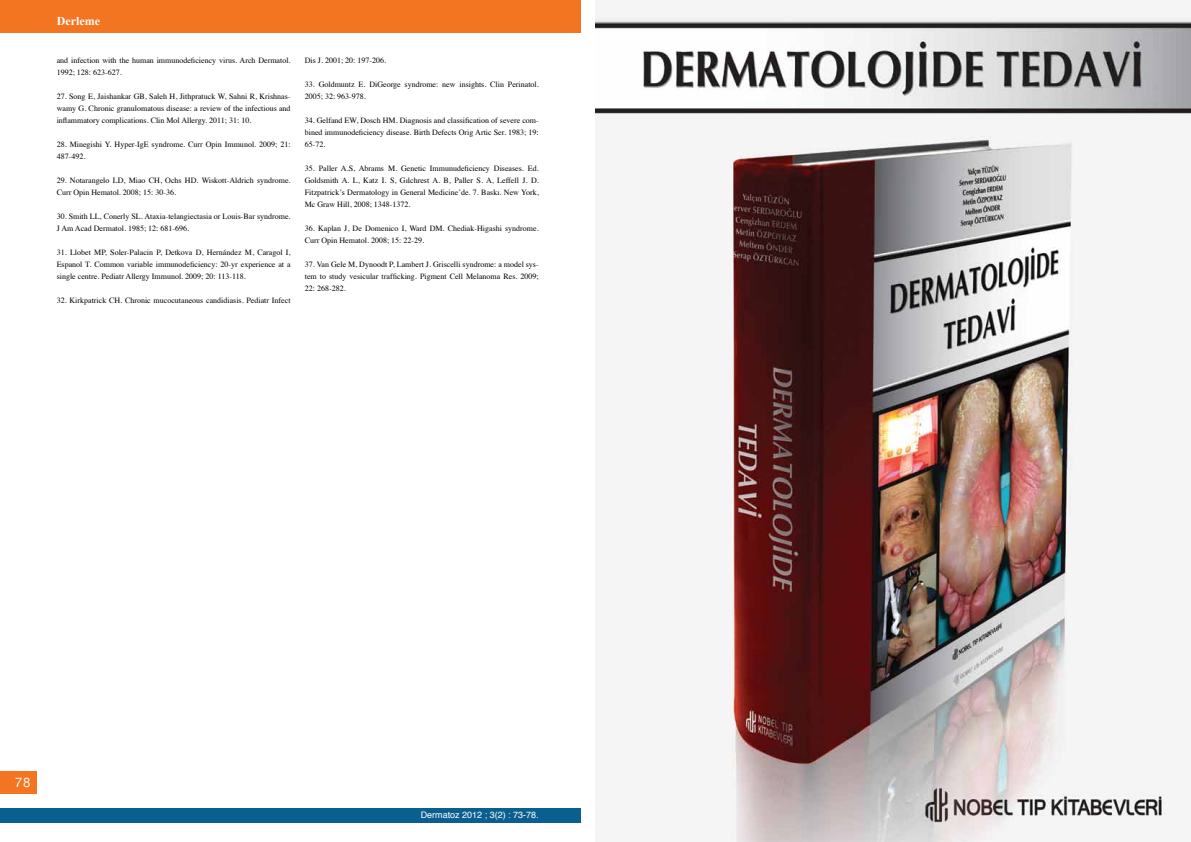
<style>
.page{position:relative;width:1191px;height:842px;background:#fff}
.page>*{position:absolute;margin:0;border:0;box-sizing:border-box;transform-origin:0 0}
.t1{font:700 12px "Times New Roman";color:#fff}
.t2{font:12px "Geneva";color:#fff}
.t3{font:9px "Helvetica";color:#fff}
.t4{font:8px/12px "Times";color:#000}
</style>
<div class="page">
<div style="left:0;top:771px;width:37px;height:23px;background:#f47521"></div>
<div style="left:0;top:0;width:595px;height:33px;background:#f47521"></div>
<div style="left:0;top:808px;width:595px;height:14px;background:#09608f"></div>
<div style="left:581px;top:0;width:610px;height:842px;background:#fff"></div>
<img style="left:595px;top:15px;width:596px;height:827px">
<h1 class="t1" style="left:57px;top:13px;width:45px">Derleme</h1>
<p class="t4" style="left:57px;top:53px;width:235px">and infection with the human immunodeficiency virus. Arch Dermatol.<br>1992; 128: 623-627.</p>
<p class="t4" style="left:57px;top:89px;width:235px;text-align:justify">27. Song E, Jaishankar GB, Saleh H, Jithpratuck W, Sahni R, Krishnas&shy;wamy G. Chronic granulomatous disease: a review of the infectious and inflammatory complications. Clin Mol Allergy. 2011; 31: 10.</p>
<p class="t4" style="left:57px;top:137px;width:235px">28. Minegishi Y. Hyper-IgE syndrome. Curr Opin Immunol. 2009; 21:<br>487-492.</p>
<p class="t4" style="left:57px;top:173px;width:235px">29. Notarangelo LD, Miao CH, Ochs HD. Wiskott-Aldrich syndrome.<br>Curr Opin Hematol. 2008; 15: 30-36.</p>
<p class="t4" style="left:57px;top:209px;width:235px">30. Smith LL, Conerly SL. Ataxia-telangiectasia or Louis-Bar syndrome.<br>J Am Acad Dermatol. 1985; 12: 681-696.</p>
<p class="t4" style="left:57px;top:245px;width:235px;text-align:justify">31. Llobet MP, Soler-Palacin P, Detkova D, Hernández M, Caragol I, Espanol T. Common variable immunodeficiency: 20-yr experience at a single centre. Pediatr Allergy Immunol. 2009; 20: 113-118.</p>
<p class="t4" style="left:57px;top:293px;width:235px">32. Kirkpatrick CH. Chronic mucocutaneous candidiasis. Pediatr Infect</p>
<p class="t4" style="left:305px;top:53px;width:83px">Dis J. 2001; 20: 197-206.</p>
<p class="t4" style="left:305px;top:77px;width:235px">33. Goldmuntz E. DiGeorge syndrome: new insights. Clin Perinatol.<br>2005; 32: 963-978.</p>
<p class="t4" style="left:305px;top:113px;width:235px;text-align:justify">34. Gelfand EW, Dosch HM. Diagnosis and classification of severe com&shy;bined immunodeficiency disease. Birth Defects Orig Artic Ser. 1983; 19:<br>65-72.</p>
<p class="t4" style="left:305px;top:161px;width:235px;text-align:justify">35. Paller A.S, Abrams M. Genetic Immunudeficiency Diseases. Ed.<br>Goldsmith A. L, Katz I. S, Gılchrest A. B, Paller S. A, Leffell J. D.<br>Fitzpatrick’s Dermatology in General Medicine’de. 7. Baskı. New York, Mc Graw Hill, 2008; 1348-1372.</p>
<p class="t4" style="left:305px;top:221px;width:235px">36. Kaplan J, De Domenico I, Ward DM. Chediak-Higashi syndrome.<br>Curr Opin Hematol. 2008; 15: 22-29.</p>
<p class="t4" style="left:305px;top:257px;width:235px;text-align:justify">37. Van Gele M, Dynoodt P, Lambert J. Griscelli syndrome: a model sys&shy;tem to study vesicular trafficking. Pigment Cell Melanoma Res. 2009; 22: 268-282.</p>
<h1 class="t2" style="left:15px;top:772px;width:18px">78</h1>
<p class="t3" style="left:421px;top:808px;width:120px">Dermatoz 2012 ; 3(2) : 73-78.</p>
</div>
